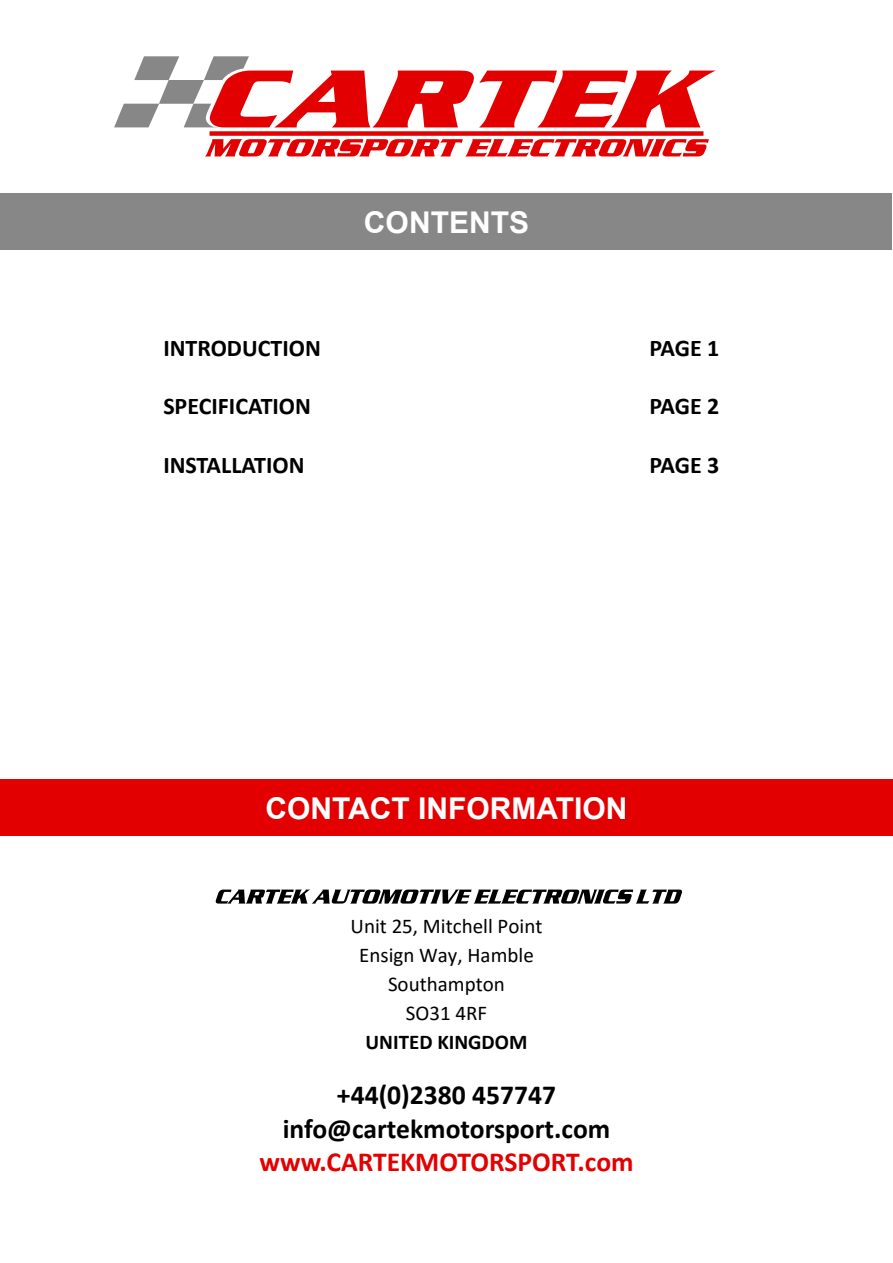
<style>
.page{position:relative;width:893px;height:1263px;background:#fff}
.page>*{position:absolute;margin:0;border:0;box-sizing:border-box;transform-origin:0 0}
.t1{font:700 30px "Arial";color:#fff}
.t2{font:700 27.6px/33.8px "Calibri";color:#000;text-align:center}
.t3{font:700 27.6px "Calibri";color:#e30000}
.t4{font:700 24px "Calibri";color:#000}
.t5{font:21px/29px "Calibri";color:#000;text-align:center}
.t6{font:700 21px "Calibri";color:#000}
</style>
<div class="page">
<svg style="left:114px;top:56px;width:602px;height:72px"></svg>
<svg style="left:205px;top:139px;width:504px;height:17px"></svg>
<div style="left:210px;top:131px;width:493px;height:5px;background:#e30000"></div>
<div style="left:0;top:193px;width:891px;height:56px;background:#878787"></div>
<svg style="left:216px;top:889px;width:466px;height:14px"></svg>
<div style="left:0;top:779px;width:893px;height:57px;background:#e30000"></div>
<h1 class="t1" style="left:364px;top:211px;width:167px">CONTENTS</h1>
<p class="t4" style="left:163px;top:338px;width:159px">INTRODUCTION</p>
<p class="t4" style="left:649px;top:338px;width:72px">PAGE 1</p>
<p class="t4" style="left:163px;top:396px;width:149px">SPECIFICATION</p>
<p class="t4" style="left:649px;top:396px;width:72px">PAGE 2</p>
<p class="t4" style="left:163px;top:455px;width:143px">INSTALLATION</p>
<p class="t4" style="left:649px;top:455px;width:72px">PAGE 3</p>
<h1 class="t1" style="left:265px;top:797px;width:364px">CONTACT INFORMATION</h1>
<p class="t5" style="left:350px;top:913px;width:193px">Unit 25, Mitchell Point<br>Ensign Way, Hamble<br>Southampton<br>SO31 4RF</p>
<p class="t6" style="left:366px;top:1033px;width:163px">UNITED KINGDOM</p>
<h2 class="t2" style="left:283px;top:1080px;width:329px">+44(0)2380 457747 info@cartekmotorsport.com</h2>
<h2 class="t3" style="left:259px;top:1150px;width:376px">www.CARTEKMOTORSPORT.com</h2>
</div>
